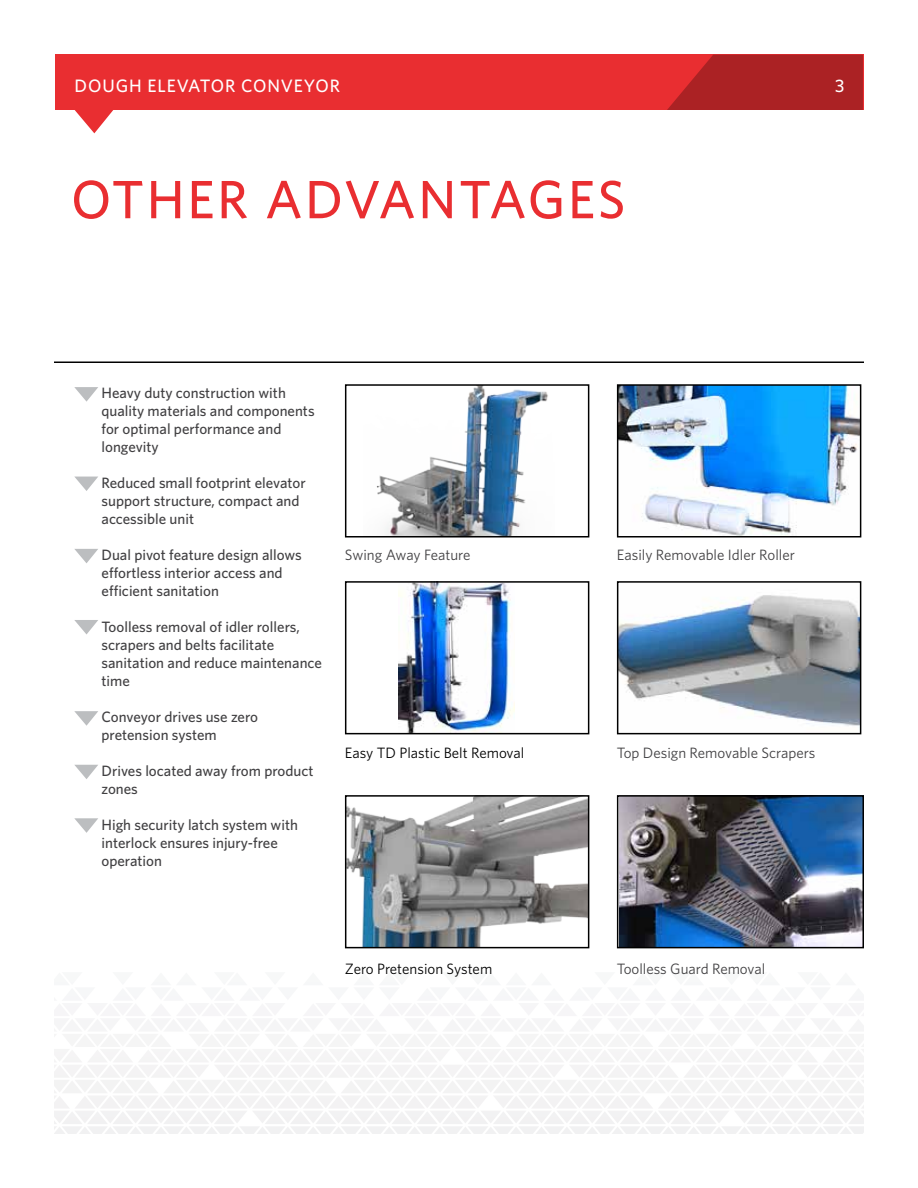
<style>
.page{position:relative;width:918px;height:1188px;background:#fff}
.page>*{position:absolute;margin:0;border:0;box-sizing:border-box;transform-origin:0 0}
.t1{font:500 54px "Whitney";letter-spacing:.05em;color:#e92e31}
.t2{font:500 18px "Whitney";letter-spacing:.05em;color:#fff}
.t3{font:500 15px/18px "Whitney";color:#414042}
.t4{font:15px "Whitney";color:#414042}
.t5{font:15px "Whitney";color:#000}
</style>
<div class="page">
<div style="left:55px;top:54px;width:808px;height:56px;background:#e92e31"></div>
<svg style="left:667px;top:55px;width:196px;height:55px;background:#b22325"></svg>
<svg style="left:74px;top:110px;width:40px;height:23px"></svg>
<hr style="left:54px;top:362px;width:810px;height:1px;background:#000">
<img style="left:620px;top:595px;width:238px;height:131px">
<div style="left:617px;top:581px;width:244px;height:153px;border:2px solid #000"></div>
<img style="left:620px;top:387px;width:238px;height:148px">
<div style="left:617px;top:384px;width:244px;height:154px;border:2px solid #000"></div>
<img style="left:376px;top:387px;width:172px;height:148px">
<div style="left:345px;top:384px;width:244px;height:154px;border:2px solid #000"></div>
<svg style="left:74px;top:387px;width:24px;height:15px"></svg>
<svg style="left:75px;top:477px;width:23px;height:14px"></svg>
<svg style="left:74px;top:711px;width:24px;height:15px"></svg>
<svg style="left:74px;top:620px;width:24px;height:15px"></svg>
<svg style="left:74px;top:549px;width:24px;height:14px"></svg>
<img style="left:399px;top:584px;width:116px;height:147px">
<div style="left:345px;top:581px;width:244px;height:153px;border:2px solid #000"></div>
<img style="left:620px;top:798px;width:241px;height:147px">
<div style="left:617px;top:795px;width:247px;height:153px;border:2px solid #000"></div>
<svg style="left:74px;top:818px;width:24px;height:15px"></svg>
<svg style="left:75px;top:765px;width:23px;height:14px"></svg>
<img style="left:348px;top:798px;width:238px;height:147px">
<div style="left:345px;top:795px;width:244px;height:153px;border:2px solid #000"></div>
<p class="t2" style="left:75px;top:75px;width:267px">DOUGH ELEVATOR CONVEYOR</p>
<p class="t2" style="left:835px;top:75px;width:11px">3</p>
<h1 class="t1" style="left:71px;top:167px;width:556px">OTHER ADVANTAGES</h1>
<p class="t3" style="left:102px;top:384px;width:215px">Heavy duty construction with quality materials and components for optimal performance and longevity</p>
<p class="t3" style="left:102px;top:474px;width:206px">Reduced small footprint elevator support structure, compact and accessible unit</p>
<p class="t3" style="left:102px;top:546px;width:202px">Dual pivot feature design allows effortless interior access and efficient sanitation</p>
<p class="t3" style="left:102px;top:618px;width:222px">Toolless removal of idler rollers, scrapers and belts facilitate sanitation and reduce maintenance time</p>
<p class="t3" style="left:102px;top:708px;width:158px">Conveyor drives use zero pretension system</p>
<p class="t3" style="left:102px;top:762px;width:213px">Drives located away from product zones</p>
<p class="t3" style="left:102px;top:816px;width:198px">High security latch system with interlock ensures injury-free operation</p>
<p class="t4" style="left:345px;top:546px;width:127px">Swing Away Feature</p>
<p class="t5" style="left:345px;top:744px;width:181px">Easy TD Plastic Belt Removal</p>
<p class="t5" style="left:345px;top:960px;width:149px">Zero Pretension System</p>
<p class="t4" style="left:617px;top:546px;width:179px">Easily Removable Idler Roller</p>
<p class="t4" style="left:617px;top:744px;width:200px">Top Design Removable Scrapers</p>
<p class="t4" style="left:617px;top:960px;width:150px">Toolless Guard Removal</p>
</div>
